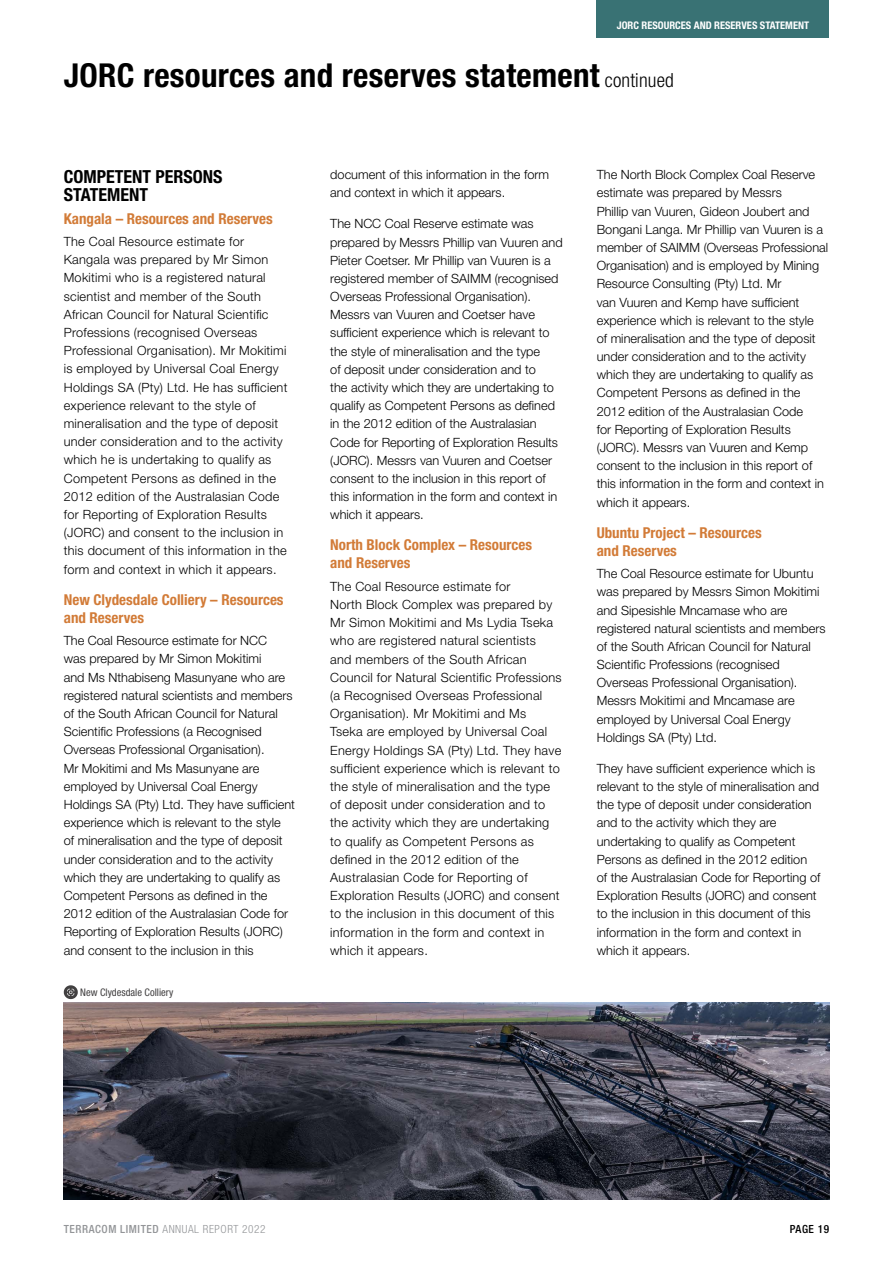
<style>
.page{position:relative;width:893px;height:1263px;background:#fff}
.page>*{position:absolute;margin:0;border:0;box-sizing:border-box;transform-origin:0 0}
._2022_Terracom_TOP_P{font:700 condensed 33px "Helvetica Neue LT Pro";letter-spacing:.01em;color:#000}
._2022_Terracom_headi{font:700 condensed 18px/18.1px "Helvetica Neue LT Pro";color:#000}
._2022_Terracom_headi-2{font:700 condensed 15px/18.1px "Helvetica Neue LT Pro";color:#d27b37}
._2022_Terracom_BODY{font:300 12.75px/18.1px "Helvetica Neue LT Pro";color:#000}
._2022_Terracom_BODY-2{font:300 12.75px/18.1px "Helvetica Neue LT Pro";letter-spacing:.02em;color:#000}
.t1{font:300 condensed 11.25px "Helvetica Neue LT Pro";letter-spacing:.05em;color:#939598}
.t2{font:500 condensed 11.25px "Helvetica Neue LT Pro";letter-spacing:.05em;color:#000}
.t3{font:700 condensed 10.5px "Helvetica Neue LT Pro";color:#fff}
.t4{font:condensed 10.5px "Helvetica Neue LT Pro";color:#424041}
.s1{font-weight:300;font-size:19.5px}
.s2{font-weight:500}
</style>
<div class="page">
<div style="left:597px;top:0;width:232px;height:37px;background:#397274"></div>
<img style="left:64px;top:1002px;width:765px;height:197px">
<svg style="left:64px;top:985px;width:14px;height:14px"></svg>
<p class="t3" style="left:617px;top:18px;width:194px">JORC RESOURCES AND RESERVES STATEMENT</p>
<p class="_2022_Terracom_TOP_P" style="left:64px;top:56px;width:612px">JORC resources and reserves statement <span class="s1">continued</span></p>
<p class="_2022_Terracom_headi" style="left:64px;top:168px;width:160px">COMPETENT PERSONS<br>STATEMENT</p>
<p class="_2022_Terracom_headi-2" style="left:64px;top:209px;width:211px">Kangala – Resources and Reserves</p>
<p class="_2022_Terracom_BODY-2" style="left:64px;top:232px;width:225px">The Coal Resource estimate for Kangala was prepared by Mr Simon Mokitimi who is a registered natural scientist and member of the South African Council for Natural Scientific Professions (recognised Overseas Professional Organisation). Mr Mokitimi is employed by Universal Coal Energy Holdings SA (Pty) Ltd. He has sufficient experience relevant to the style of mineralisation and the type of deposit under consideration and to the activity which he is undertaking to qualify as Competent Persons as defined in the 2012 edition of the Australasian Code for Reporting of Exploration Results (JORC) and consent to the inclusion in this document of this information in the form and context in which it appears.</p>
<p class="_2022_Terracom_headi-2" style="left:64px;top:590px;width:221px">New Clydesdale Colliery – Resources and Reserves</p>
<p class="_2022_Terracom_BODY" style="left:64px;top:631px;width:233px">The Coal Resource estimate for NCC<br>was prepared by Mr Simon Mokitimi<br>and Ms Nthabiseng Masunyane who are registered natural scientists and members of the South African Council for Natural Scientific Professions (a Recognised Overseas Professional Organisation).<br>Mr Mokitimi and Ms Masunyane are employed by Universal Coal Energy Holdings SA (Pty) Ltd. They have sufficient experience which is relevant to the style<br>of mineralisation and the type of deposit under consideration and to the activity which they are undertaking to qualify as Competent Persons as defined in the 2012 edition of the Australasian Code for Reporting of Exploration Results (JORC) and consent to the inclusion in this</p>
<p class="t4" style="left:80px;top:986px;width:95px">New Clydesdale Colliery</p>
<p class="_2022_Terracom_BODY" style="left:330px;top:165px;width:220px">document of this information in the form and context in which it appears.</p>
<p class="_2022_Terracom_BODY" style="left:330px;top:214px;width:234px">The NCC Coal Reserve estimate was prepared by Messrs Phillip van Vuuren and Pieter Coetser. Mr Phillip van Vuuren is a registered member of SAIMM (recognised Overseas Professional Organisation).<br>Messrs van Vuuren and Coetser have sufficient experience which is relevant to the style of mineralisation and the type<br>of deposit under consideration and to<br>the activity which they are undertaking to qualify as Competent Persons as defined in the 2012 edition of the Australasian Code for Reporting of Exploration Results (JORC). Messrs van Vuuren and Coetser consent to the inclusion in this report of this information in the form and context in which it appears.</p>
<p class="_2022_Terracom_headi-2" style="left:330px;top:536px;width:203px">North Block Complex – Resources and Reserves</p>
<p class="_2022_Terracom_BODY-2" style="left:330px;top:577px;width:233px">The Coal Resource estimate for<br>North Block Complex was prepared by Mr Simon Mokitimi and Ms Lydia Tseka who are registered natural scientists<br>and members of the South African Council for Natural Scientific Professions (a Recognised Overseas Professional Organisation). Mr Mokitimi and Ms Tseka are employed by Universal Coal Energy Holdings SA (Pty) Ltd. They have sufficient experience which is relevant to the style of mineralisation and the type of deposit under consideration and to the activity which they are undertaking to qualify as Competent Persons as defined in the 2012 edition of the Australasian Code for Reporting of Exploration Results (JORC) and consent to the inclusion in this document of this information in the form and context in which it appears.</p>
<p class="_2022_Terracom_BODY" style="left:597px;top:165px;width:233px">The North Block Complex Coal Reserve estimate was prepared by Messrs<br>Phillip van Vuuren, Gideon Joubert and Bongani Langa. Mr Phillip van Vuuren is a member of SAIMM (Overseas Professional Organisation) and is employed by Mining Resource Consulting (Pty) Ltd. Mr<br>van Vuuren and Kemp have sufficient experience which is relevant to the style<br>of mineralisation and the type of deposit under consideration and to the activity which they are undertaking to qualify as Competent Persons as defined in the 2012 edition of the Australasian Code<br>for Reporting of Exploration Results (JORC). Messrs van Vuuren and Kemp consent to the inclusion in this report of this information in the form and context in which it appears.</p>
<p class="_2022_Terracom_headi-2" style="left:597px;top:523px;width:166px">Ubuntu Project – Resources and Reserves</p>
<p class="_2022_Terracom_BODY" style="left:597px;top:564px;width:230px">The Coal Resource estimate for Ubuntu was prepared by Messrs Simon Mokitimi and Sipesishle Mncamase who are registered natural scientists and members of the South African Council for Natural Scientific Professions (recognised Overseas Professional Organisation).<br>Messrs Mokitimi and Mncamase are employed by Universal Coal Energy Holdings SA (Pty) Ltd.</p>
<p class="_2022_Terracom_BODY" style="left:597px;top:759px;width:225px">They have sufficient experience which is relevant to the style of mineralisation and the type of deposit under consideration and to the activity which they are undertaking to qualify as Competent Persons as defined in the 2012 edition of the Australasian Code for Reporting of Exploration Results (JORC) and consent to the inclusion in this document of this information in the form and context in which it appears.</p>
<p class="t1" style="left:64px;top:1222px;width:203px"><span class="s2">TERRACOM LIMITED</span> ANNUAL REPORT 2022</p>
<p class="t2" style="left:790px;top:1222px;width:41px">PAGE 19</p>
</div>
